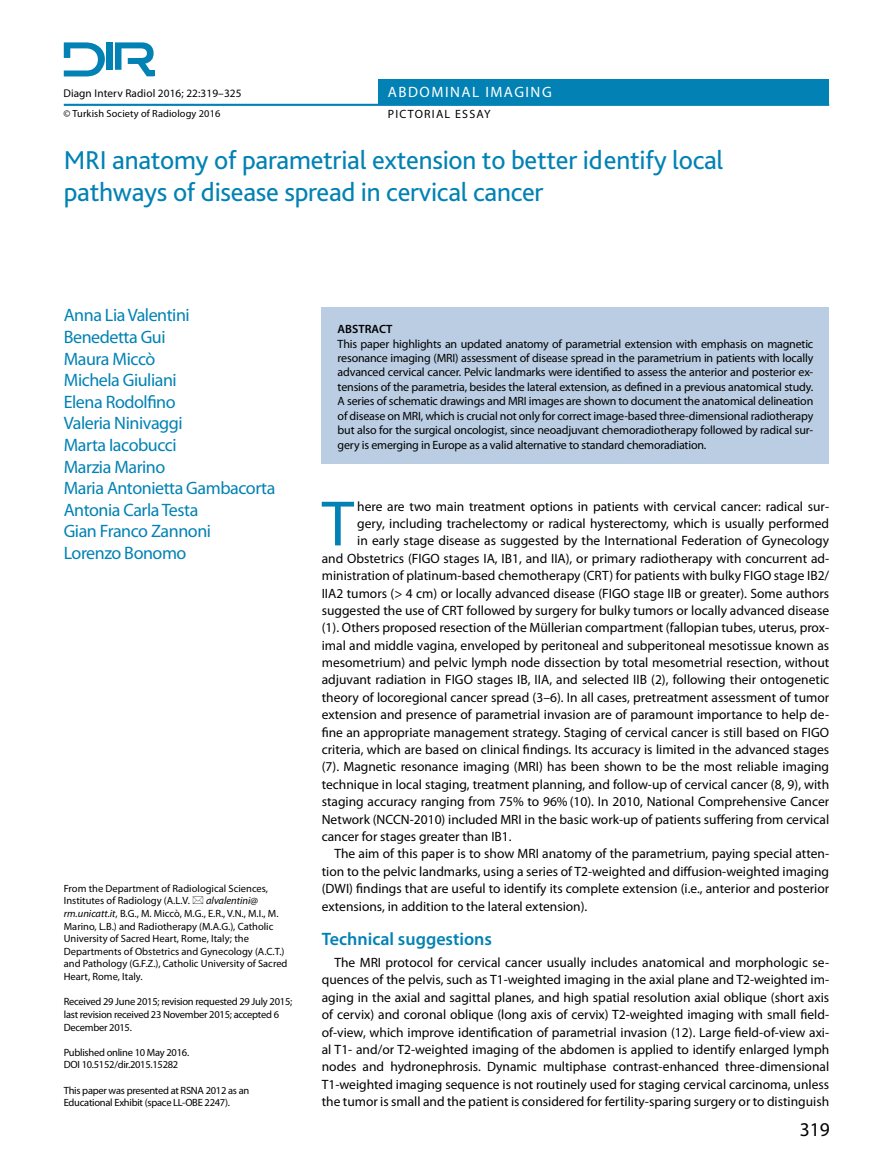
<style>
.page{position:relative;width:893px;height:1170px;background:#fff}
.page>*{position:absolute;margin:0;border:0;box-sizing:border-box;transform-origin:0 0}
.t1{font:64.65px "Myriad Pro";color:#0282b4}
.t2{font:27px/32.4px "Bliss Pro";letter-spacing:-.01em;color:#0282b4}
.t3{font:19.5px "Myriad Pro";color:#000}
.t4{font:18px/21.6px "Myriad Pro";letter-spacing:-.025em;color:#0282b4}
.t5{font:600 18px "Myriad Pro";color:#0282b4}
.t6{font:15px "Myriad Pro";letter-spacing:.1em;color:#fff}
.t7{font:13.5px/17.4px "Myriad Pro";color:#000;text-align:justify}
.t8{font:12px/14.4px "Myriad Pro";letter-spacing:-.015em;color:#000;text-align:justify}
.t9{font:12px "Myriad Pro";letter-spacing:.1em;color:#000}
.t10{font:600 12px "Myriad Pro";color:#000}
.t11{font:11.25px "Myriad Pro";letter-spacing:.01em;color:#000}
.t12{font:10.5px/12.6px "Myriad Pro";letter-spacing:-.005em;color:#000}
.t13{font:10.5px/12.6px "Myriad Pro";letter-spacing:-.025em;color:#000}
.t14{font:10.35px "Myriad Pro";letter-spacing:.01em;color:#000}
.s1{font-style:italic}
</style>
<div class="page">
<div style="left:378px;top:79px;width:451px;height:26px;background:#0282b4"></div>
<hr style="left:64px;top:104px;width:765px;height:2px;background:#0282b4">
<div style="left:147px;top:70px;width:8px;height:6px;background:#0282b4"></div>
<div style="left:106px;top:42px;width:7px;height:28px;background:#0282b4"></div>
<svg style="left:64px;top:42px;width:41px;height:34px"></svg>
<svg style="left:115px;top:42px;width:39px;height:34px"></svg>
<div style="left:322px;top:308px;width:507px;height:156px;background:#bacde2"></div>
<p class="t11" style="left:63px;top:86px;width:180px">Diagn Interv Radiol 2016; 22:319–325</p>
<p class="t14" style="left:63px;top:107px;width:159px">© Turkish Society of Radiology 2016</p>
<p class="t6" style="left:388px;top:83px;width:165px">ABDOMINAL IMAGING</p>
<p class="t9" style="left:388px;top:107px;width:104px">PICTORIAL ESSAY</p>
<h2 class="t2" style="left:64px;top:143px;width:661px">MRI anatomy of parametrial extension to better identify local pathways of disease spread in cervical cancer</h2>
<h3 class="t4" style="left:64px;top:304px;width:213px">Anna Lia Valentini<br>Benedetta Gui<br>Maura Miccò<br>Michela Giuliani<br>Elena Rodolfino<br>Valeria Ninivaggi<br>Marta Iacobucci<br>Marzia Marino<br>Maria Antonietta Gambacorta<br>Antonia Carla Testa<br>Gian Franco Zannoni<br>Lorenzo Bonomo</h3>
<p class="t12" style="left:64px;top:881px;width:206px">From the Department of Radiological Sciences,<br>Institutes of Radiology (A.L.V.</p>
<p class="t12" style="left:64px;top:894px;width:225px;text-indent:142px"><span class="s1">alvalentini@ rm.unicatt.it</span>, B.G., M. Miccò, M.G., E.R., V.N., M.I., M.<br>Marino, L.B.) and Radiotherapy (M.A.G.), Catholic University of Sacred Heart, Rome, Italy; the Departments of Obstetrics and Gynecology (A.C.T.) and Pathology (G.F.Z.), Catholic University of Sacred Heart, Rome, Italy.</p>
<p class="t13" style="left:64px;top:995px;width:230px">Received 29 June 2015; revision requested 29 July 2015; last revision received 23 November 2015; accepted 6<br>December 2015.</p>
<p class="t13" style="left:64px;top:1045px;width:127px">Published online 10 May 2016.<br>DOI 10.5152/dir.2015.15282</p>
<p class="t13" style="left:64px;top:1083px;width:187px">This paper was presented at RSNA 2012 as an<br>Educational Exhibit (space LL-OBE 2247).</p>
<p class="t10" style="left:338px;top:321px;width:56px">ABSTRACT</p>
<p class="t8" style="left:338px;top:336px;width:477px">This paper highlights an updated anatomy of parametrial extension with emphasis on magnetic resonance imaging (MRI) assessment of disease spread in the parametrium in patients with locally advanced cervical cancer. Pelvic landmarks were identified to assess the anterior and posterior ex&shy;tensions of the parametria, besides the lateral extension, as defined in a previous anatomical study.<br>A series of schematic drawings and MRI images are shown to document the anatomical delineation of disease on MRI, which is crucial not only for correct image-based three-dimensional radiotherapy but also for the surgical oncologist, since neoadjuvant chemoradiotherapy followed by radical sur&shy;gery is emerging in Europe as a valid alternative to standard chemoradiation.</p>
<h1 class="t1" style="left:322px;top:484px;width:34px">T</h1>
<p class="t7" style="left:357px;top:497px;width:473px">here are two main treatment options in patients with cervical cancer: radical sur-</p>
<p class="t7" style="left:357px;top:514px;width:473px">gery, including trachelectomy or radical hysterectomy, which is usually performed</p>
<p class="t7" style="left:357px;top:532px;width:473px">in early stage disease as suggested by the International Federation of Gynecology</p>
<p class="t7" style="left:322px;top:549px;width:509px">and Obstetrics (FIGO stages IA, IB1, and IIA), or primary radiotherapy with concurrent ad-</p>
<p class="t7" style="left:322px;top:566px;width:509px">ministration of platinum-based chemotherapy (CRT) for patients with bulky FIGO stage IB2/</p>
<p class="t7" style="left:322px;top:584px;width:509px">IIA2 tumors (&gt; 4 cm) or locally advanced disease (FIGO stage IIB or greater). Some authors</p>
<p class="t7" style="left:322px;top:601px;width:509px">suggested the use of CRT followed by surgery for bulky tumors or locally advanced disease</p>
<p class="t7" style="left:322px;top:619px;width:509px">(1). Others proposed resection of the Müllerian compartment (fallopian tubes, uterus, prox-</p>
<p class="t7" style="left:322px;top:636px;width:509px">imal and middle vagina, enveloped by peritoneal and subperitoneal mesotissue known as</p>
<p class="t7" style="left:322px;top:653px;width:509px">mesometrium) and pelvic lymph node dissection by total mesometrial resection, without</p>
<p class="t7" style="left:322px;top:671px;width:509px">adjuvant radiation in FIGO stages IB, IIA, and selected IIB (2), following their ontogenetic</p>
<p class="t7" style="left:322px;top:688px;width:509px">theory of locoregional cancer spread (3–6). In all cases, pretreatment assessment of tumor</p>
<p class="t7" style="left:322px;top:705px;width:509px">extension and presence of parametrial invasion are of paramount importance to help de-</p>
<p class="t7" style="left:322px;top:723px;width:509px">fine an appropriate management strategy. Staging of cervical cancer is still based on FIGO</p>
<p class="t7" style="left:322px;top:740px;width:509px">criteria, which are based on clinical findings. Its accuracy is limited in the advanced stages</p>
<p class="t7" style="left:322px;top:758px;width:509px">(7). Magnetic resonance imaging (MRI) has been shown to be the most reliable imaging</p>
<p class="t7" style="left:322px;top:775px;width:509px">technique in local staging, treatment planning, and follow-up of cervical cancer (8, 9), with</p>
<p class="t7" style="left:322px;top:792px;width:509px">staging accuracy ranging from 75% to 96% (10). In 2010, National Comprehensive Cancer</p>
<p class="t7" style="left:322px;top:810px;width:509px">Network (NCCN-2010) included MRI in the basic work-up of patients suffering from cervical</p>
<p class="t7" style="left:322px;top:827px;width:191px">cancer for stages greater than IB1.</p>
<p class="t7" style="left:334px;top:844px;width:496px">The aim of this paper is to show MRI anatomy of the parametrium, paying special atten-</p>
<p class="t7" style="left:322px;top:862px;width:509px">tion to the pelvic landmarks, using a series of T2-weighted and diffusion-weighted imaging</p>
<p class="t7" style="left:322px;top:879px;width:509px">(DWI) findings that are useful to identify its complete extension (i.e., anterior and posterior</p>
<p class="t7" style="left:322px;top:897px;width:267px">extensions, in addition to the lateral extension).</p>
<h3 class="t5" style="left:322px;top:927px;width:172px">Technical suggestions</h3>
<p class="t7" style="left:322px;top:953px;width:509px;text-indent:13px">The MRI protocol for cervical cancer usually includes anatomical and morphologic se&shy;quences of the pelvis, such as T1-weighted imaging in the axial plane and T2-weighted im&shy;aging in the axial and sagittal planes, and high spatial resolution axial oblique (short axis of cervix) and coronal oblique (long axis of cervix) T2-weighted imaging with small field&shy;of-view, which improve identification of parametrial invasion (12). Large field-of-view axi&shy;al T1- and/or T2-weighted imaging of the abdomen is applied to identify enlarged lymph nodes and hydronephrosis. Dynamic multiphase contrast-enhanced three-dimensional T1-weighted imaging sequence is not routinely used for staging cervical carcinoma, unless the tumor is small and the patient is considered for fertility-sparing surgery or to distinguish</p>
<h3 class="t3" style="left:800px;top:1116px;width:32px">319</h3>
</div>
